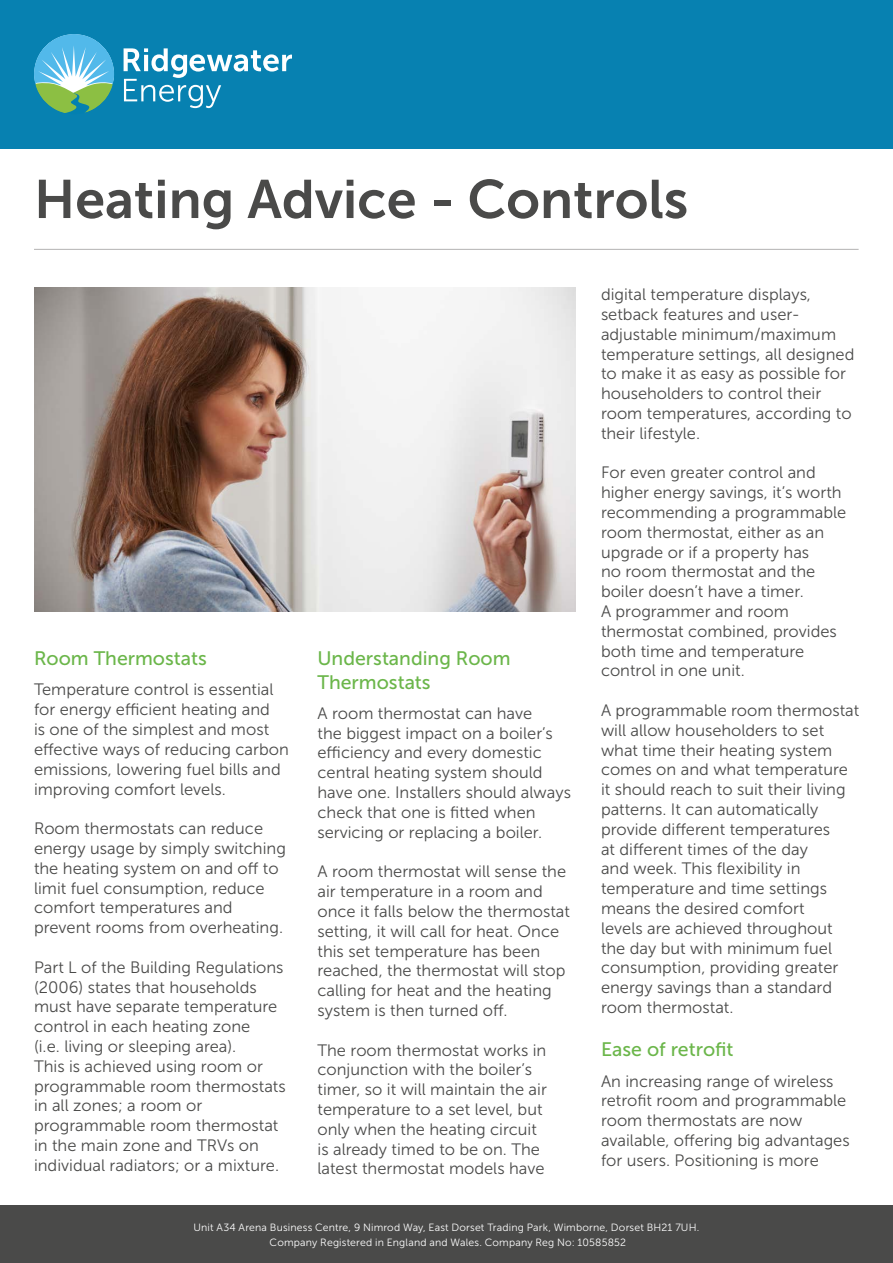
<style>
.page{position:relative;width:893px;height:1263px;background:#fff}
.page>*{position:absolute;margin:0;border:0;box-sizing:border-box;transform-origin:0 0}
.t1{font:54px "Museo Sans 700";color:#4a4a49}
.t2{font:19.5px/23.4px "Museo Sans 500";color:#6bb64a}
.t3{font:16.5px/19.8px "Museo Sans 300";color:#4a4a49}
.t4{font:10.5px/15px "Museo Sans 300";letter-spacing:.015em;color:#fff;text-align:center}
</style>
<div class="page">
<div style="left:0;top:0;width:893px;height:148px;background:#0781b1"></div>
<svg style="left:124px;top:48px;width:168px;height:60px"></svg>
<div style="left:61px;top:93px;width:38px;height:21px;background:#0380b1"></div>
<svg style="left:34px;top:34px;width:80px;height:79px"></svg>
<hr style="left:34px;top:249px;width:825px;height:1px;background:#b3b2b2">
<img style="left:34px;top:288px;width:541px;height:324px">
<div style="left:0;top:1205px;width:893px;height:58px;background:#4a4a49"></div>
<h1 class="t1" style="left:34px;top:169px;width:656px">Heating Advice - Controls</h1>
<p class="t2" style="left:34px;top:647px;width:174px">Room Thermostats</p>
<p class="t3" style="left:34px;top:680px;width:256px">Temperature control is essential for energy efficient heating and<br>is one of the simplest and most effective ways of reducing carbon emissions, lowering fuel bills and improving comfort levels.</p>
<p class="t3" style="left:34px;top:819px;width:253px">Room thermostats can reduce energy usage by simply switching the heating system on and off to limit fuel consumption, reduce comfort temperatures and prevent rooms from overheating.</p>
<p class="t3" style="left:34px;top:957px;width:253px">Part L of the Building Regulations (2006) states that households must have separate temperature control in each heating zone<br>(i.e. living or sleeping area).<br>This is achieved using room or programmable room thermostats in all zones; a room or programmable room thermostat in the main zone and TRVs on individual radiators; or a mixture.</p>
<p class="t2" style="left:317px;top:647px;width:195px">Understanding Room<br>Thermostats</p>
<p class="t3" style="left:317px;top:703px;width:255px">A room thermostat can have<br>the biggest impact on a boiler’s efficiency and every domestic central heating system should have one. Installers should always check that one is fitted when servicing or replacing a boiler.</p>
<p class="t3" style="left:317px;top:862px;width:254px">A room thermostat will sense the air temperature in a room and once it falls below the thermostat setting, it will call for heat. Once this set temperature has been reached, the thermostat will stop calling for heat and the heating system is then turned off.</p>
<p class="t3" style="left:317px;top:1040px;width:231px">The room thermostat works in conjunction with the boiler’s timer, so it will maintain the air temperature to a set level, but only when the heating circuit is already timed to be on. The latest thermostat models have</p>
<p class="t3" style="left:601px;top:285px;width:255px">digital temperature displays, setback features and user&shy;adjustable minimum/maximum temperature settings, all designed to make it as easy as possible for householders to control their room temperatures, according to their lifestyle.</p>
<p class="t3" style="left:601px;top:463px;width:247px">For even greater control and higher energy savings, it’s worth recommending a programmable room thermostat, either as an upgrade or if a property has<br>no room thermostat and the boiler doesn’t have a timer.<br>A programmer and room thermostat combined, provides both time and temperature control in one unit.</p>
<p class="t3" style="left:601px;top:700px;width:260px">A programmable room thermostat will allow householders to set what time their heating system comes on and what temperature it should reach to suit their living patterns. It can automatically provide different temperatures<br>at different times of the day<br>and week. This flexibility in temperature and time settings means the desired comfort<br>levels are achieved throughout the day but with minimum fuel consumption, providing greater energy savings than a standard room thermostat.</p>
<p class="t2" style="left:601px;top:1038px;width:134px">Ease of retrofit</p>
<p class="t3" style="left:601px;top:1071px;width:250px">An increasing range of wireless retrofit room and programmable room thermostats are now available, offering big advantages for users. Positioning is more</p>
<p class="t4" style="left:193px;top:1220px;width:508px">Unit A34 Arena Business Centre, 9 Nimrod Way, East Dorset Trading Park, Wimborne, Dorset BH21 7UH.<br>Company Registered in England and Wales. Company Reg No: 10585852</p>
</div>
